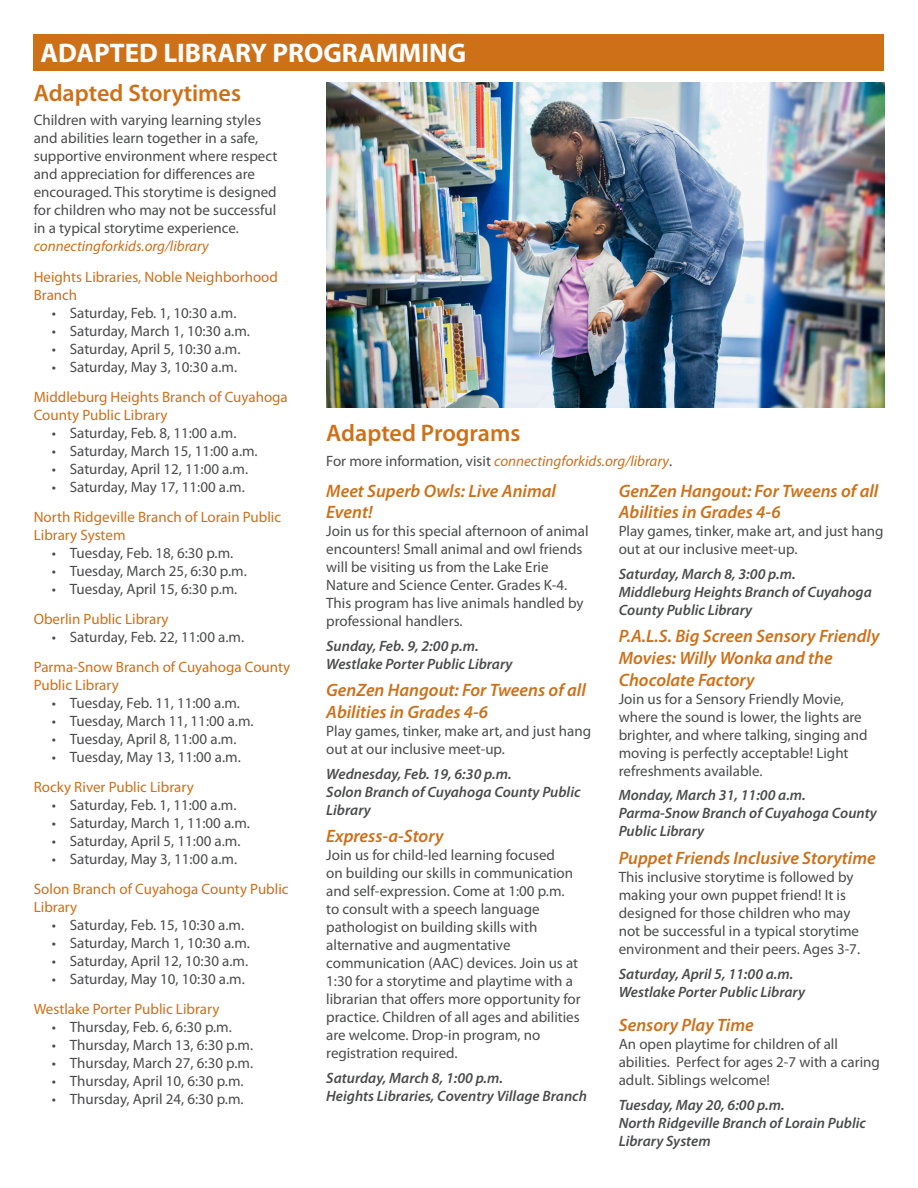
<style>
.page{position:relative;width:918px;height:1188px;background:#fff}
.page>*{position:absolute;margin:0;border:0;box-sizing:border-box;transform-origin:0 0}
.t1{font:700 27px "Myriad Pro";color:#fff}
.Program_Heading{font:600 24px "Myriad Pro";color:#ce7018}
.Program_SubHead_L1{font:italic 600 18px/21.6px "Myriad Pro";color:#ce7018}
.Bullet_List{font:15px/18px "Myriad Pro";color:#4b4c4d}
.Program_Date{font:italic 600 15px/18px "Myriad Pro";color:#4b4c4d}
.Program_SubHead_L2{font:15px/18px "Myriad Pro";color:#ce7018}
.Bullet_Last{font:15px "Myriad Pro";color:#4b4c4d}
.t2{font:italic 15px "Myriad Pro";color:#ce7018}
.s1{font-style:italic;color:#ce7018}
.s2{font-style:normal;color:#4b4c4d}
</style>
<div class="page">
<div style="left:34px;top:34px;width:850px;height:36px;background:#ce7018"></div>
<img style="left:326px;top:82px;width:558px;height:325px">
<p class="t1" style="left:40px;top:35px;width:427px">ADAPTED LIBRARY PROGRAMMING</p>
<p class="Program_Heading" style="left:34px;top:77px;width:209px">Adapted Storytimes</p>
<p class="Bullet_List" style="left:34px;top:111px;width:245px">Children with varying learning styles and abilities learn together in a safe, supportive environment where respect and appreciation for differences are encouraged. This storytime is designed for children who may not be successful in a typical storytime experience. <span class="s1">connectingforkids.org/library</span></p>
<p class="Program_SubHead_L2" style="left:34px;top:268px;width:246px">Heights Libraries, Noble Neighborhood<br>Branch</p>
<p class="Bullet_List" style="left:52px;top:304px;width:186px">• Saturday, Feb. 1, 10:30 a.m.</p>
<p class="Bullet_List" style="left:52px;top:322px;width:200px">• Saturday, March 1, 10:30 a.m.</p>
<p class="Bullet_List" style="left:52px;top:340px;width:190px">• Saturday, April 5, 10:30 a.m.</p>
<p class="Bullet_Last" style="left:52px;top:358px;width:187px">• Saturday, May 3, 10:30 a.m.</p>
<p class="Program_SubHead_L2" style="left:34px;top:388px;width:256px">Middleburg Heights Branch of Cuyahoga<br>County Public Library</p>
<p class="Bullet_List" style="left:52px;top:424px;width:186px">• Saturday, Feb. 8, 11:00 a.m.</p>
<p class="Bullet_List" style="left:52px;top:442px;width:207px">• Saturday, March 15, 11:00 a.m.</p>
<p class="Bullet_List" style="left:52px;top:460px;width:198px">• Saturday, April 12, 11:00 a.m.</p>
<p class="Bullet_Last" style="left:52px;top:478px;width:195px">• Saturday, May 17, 11:00 a.m.</p>
<p class="Program_SubHead_L2" style="left:34px;top:508px;width:249px">North Ridgeville Branch of Lorain Public<br>Library System</p>
<p class="Bullet_List" style="left:52px;top:544px;width:183px">• Tuesday, Feb. 18, 6:30 p.m.</p>
<p class="Bullet_List" style="left:52px;top:562px;width:197px">• Tuesday, March 25, 6:30 p.m.</p>
<p class="Bullet_Last" style="left:52px;top:580px;width:187px">• Tuesday, April 15, 6:30 p.m.</p>
<p class="Program_SubHead_L2" style="left:34px;top:610px;width:136px">Oberlin Public Library</p>
<p class="Bullet_Last" style="left:52px;top:628px;width:194px">• Saturday, Feb. 22, 11:00 a.m.</p>
<p class="Program_SubHead_L2" style="left:34px;top:658px;width:258px">Parma-Snow Branch of Cuyahoga County<br>Public Library</p>
<p class="Bullet_List" style="left:52px;top:694px;width:190px">• Tuesday, Feb. 11, 11:00 a.m.</p>
<p class="Bullet_List" style="left:52px;top:712px;width:203px">• Tuesday, March 11, 11:00 a.m.</p>
<p class="Bullet_List" style="left:52px;top:730px;width:186px">• Tuesday, April 8, 11:00 a.m.</p>
<p class="Bullet_Last" style="left:52px;top:748px;width:191px">• Tuesday, May 13, 11:00 a.m.</p>
<p class="Program_SubHead_L2" style="left:34px;top:778px;width:161px">Rocky River Public Library</p>
<p class="Bullet_List" style="left:52px;top:796px;width:186px">• Saturday, Feb. 1, 11:00 a.m.</p>
<p class="Bullet_List" style="left:52px;top:814px;width:200px">• Saturday, March 1, 11:00 a.m.</p>
<p class="Bullet_List" style="left:52px;top:832px;width:190px">• Saturday, April 5, 11:00 a.m.</p>
<p class="Bullet_Last" style="left:52px;top:850px;width:187px">• Saturday, May 3, 11:00 a.m.</p>
<p class="Program_SubHead_L2" style="left:34px;top:880px;width:256px">Solon Branch of Cuyahoga County Public<br>Library</p>
<p class="Bullet_List" style="left:52px;top:916px;width:194px">• Saturday, Feb. 15, 10:30 a.m.</p>
<p class="Bullet_List" style="left:52px;top:934px;width:200px">• Saturday, March 1, 10:30 a.m.</p>
<p class="Bullet_List" style="left:52px;top:952px;width:198px">• Saturday, April 12, 10:30 a.m.</p>
<p class="Bullet_Last" style="left:52px;top:970px;width:195px">• Saturday, May 10, 10:30 a.m.</p>
<p class="Program_SubHead_L2" style="left:34px;top:1000px;width:187px">Westlake Porter Public Library</p>
<p class="Bullet_List" style="left:52px;top:1018px;width:182px">• Thursday, Feb. 6, 6:30 p.m.</p>
<p class="Bullet_List" style="left:52px;top:1036px;width:203px">• Thursday, March 13, 6:30 p.m.</p>
<p class="Bullet_List" style="left:52px;top:1054px;width:203px">• Thursday, March 27, 6:30 p.m.</p>
<p class="Bullet_List" style="left:52px;top:1072px;width:193px">• Thursday, April 10, 6:30 p.m.</p>
<p class="Bullet_Last" style="left:52px;top:1090px;width:193px">• Thursday, April 24, 6:30 p.m.</p>
<p class="Program_Heading" style="left:326px;top:418px;width:196px">Adapted Programs</p>
<p class="t2" style="left:326px;top:452px;width:348px"><span class="s2">For more information, visit</span> connectingforkids.org/library<span class="s2">.</span></p>
<p class="Program_SubHead_L1" style="left:326px;top:479px;width:231px">Meet Superb Owls: Live Animal<br>Event!</p>
<p class="Bullet_List" style="left:326px;top:522px;width:264px">Join us for this special afternoon of animal encounters! Small animal and owl friends will be visiting us from the Lake Erie Nature and Science Center. Grades K-4.<br>This program has live animals handled by professional handlers.</p>
<p class="Program_Date" style="left:326px;top:636px;width:154px">Sunday, Feb. 9, 2:00 p.m.</p>
<p class="Program_Date" style="left:326px;top:654px;width:188px">Westlake Porter Public Library</p>
<p class="Program_SubHead_L1" style="left:326px;top:679px;width:261px">GenZen Hangout: For Tweens of all<br>Abilities in Grades 4-6</p>
<p class="Bullet_List" style="left:326px;top:722px;width:266px">Play games, tinker, make art, and just hang out at our inclusive meet-up.</p>
<p class="Program_Date" style="left:326px;top:764px;width:187px">Wednesday, Feb. 19, 6:30 p.m.</p>
<p class="Program_Date" style="left:326px;top:782px;width:256px">Solon Branch of Cuyahoga County Public<br>Library</p>
<p class="Program_SubHead_L1" style="left:326px;top:825px;width:119px">Express-a-Story</p>
<p class="Bullet_List" style="left:326px;top:846px;width:256px">Join us for child-led learning focused<br>on building our skills in communication and self-expression. Come at 1:00 p.m. to consult with a speech language pathologist on building skills with alternative and augmentative communication (AAC) devices. Join us at 1:30 for a storytime and playtime with a librarian that offers more opportunity for practice. Children of all ages and abilities are welcome. Drop-in program, no registration required.</p>
<p class="Program_Date" style="left:326px;top:1069px;width:178px">Saturday, March 8, 1:00 p.m.</p>
<p class="Program_Date" style="left:326px;top:1087px;width:262px">Heights Libraries, Coventry Village Branch</p>
<p class="Program_SubHead_L1" style="left:619px;top:479px;width:261px">GenZen Hangout: For Tweens of all<br>Abilities in Grades 4-6</p>
<p class="Bullet_List" style="left:619px;top:522px;width:266px">Play games, tinker, make art, and just hang out at our inclusive meet-up.</p>
<p class="Program_Date" style="left:619px;top:564px;width:178px">Saturday, March 8, 3:00 p.m.</p>
<p class="Program_Date" style="left:619px;top:582px;width:255px">Middleburg Heights Branch of Cuyahoga<br>County Public Library</p>
<p class="Program_SubHead_L1" style="left:619px;top:625px;width:262px">P.A.L.S. Big Screen Sensory Friendly<br>Movies: Willy Wonka and the<br>Chocolate Factory</p>
<p class="Bullet_List" style="left:619px;top:689px;width:250px">Join us for a Sensory Friendly Movie, where the sound is lower, the lights are brighter, and where talking, singing and moving is perfectly acceptable! Light refreshments available.</p>
<p class="Program_Date" style="left:619px;top:786px;width:189px">Monday, March 31, 11:00 a.m.</p>
<p class="Program_Date" style="left:619px;top:804px;width:260px">Parma-Snow Branch of Cuyahoga County<br>Public Library</p>
<p class="Program_SubHead_L1" style="left:619px;top:847px;width:259px">Puppet Friends Inclusive Storytime</p>
<p class="Bullet_List" style="left:619px;top:868px;width:243px">This inclusive storytime is followed by making your own puppet friend! It is designed for those children who may not be successful in a typical storytime environment and their peers. Ages 3-7.</p>
<p class="Program_Date" style="left:619px;top:964px;width:176px">Saturday, April 5, 11:00 a.m.</p>
<p class="Program_Date" style="left:619px;top:982px;width:188px">Westlake Porter Public Library</p>
<p class="Program_SubHead_L1" style="left:619px;top:1014px;width:137px">Sensory Play Time</p>
<p class="Bullet_List" style="left:619px;top:1035px;width:263px">An open playtime for children of all abilities. Perfect for ages 2-7 with a caring adult. Siblings welcome!</p>
<p class="Program_Date" style="left:619px;top:1095px;width:167px">Tuesday, May 20, 6:00 p.m.</p>
<p class="Program_Date" style="left:619px;top:1113px;width:249px">North Ridgeville Branch of Lorain Public<br>Library System</p>
</div>
